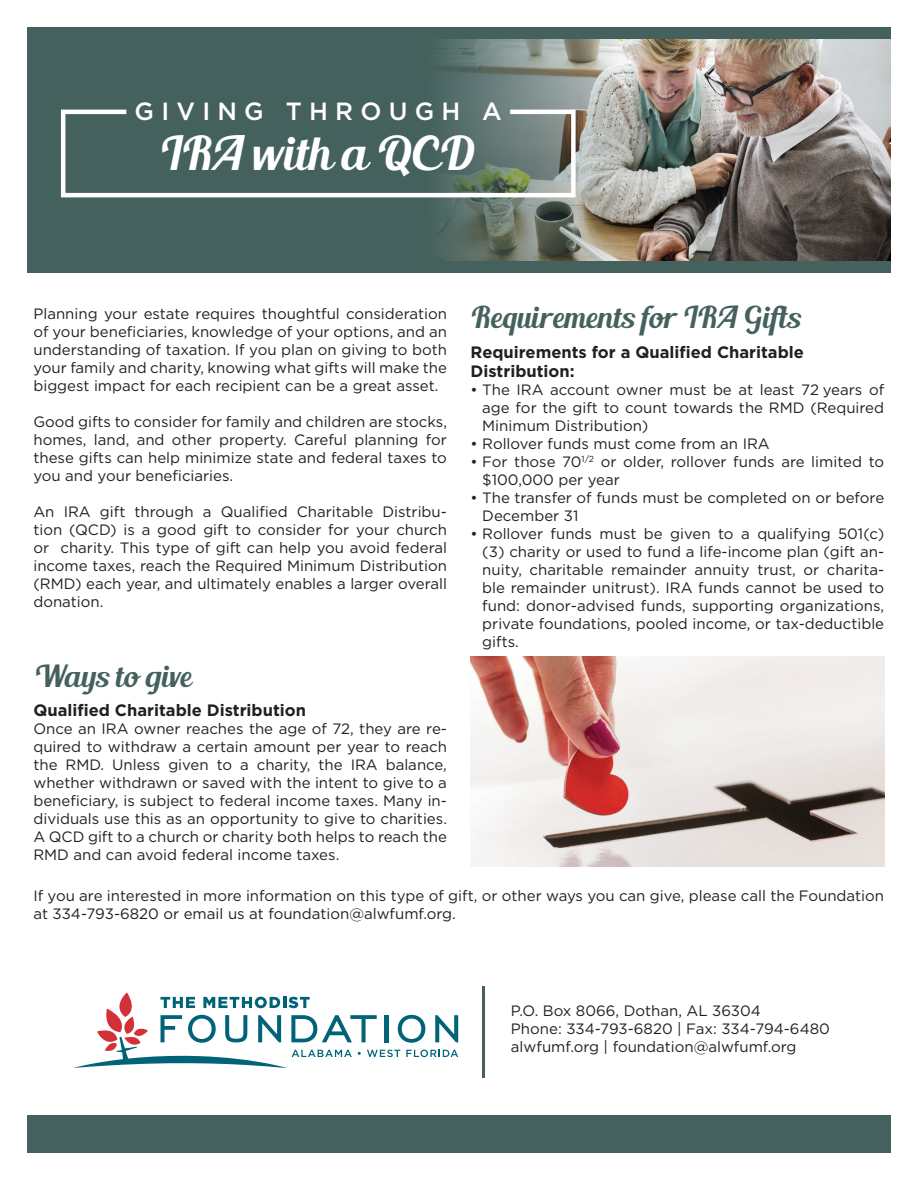
<style>
.page{position:relative;width:918px;height:1188px;background:#fff}
.page>*{position:absolute;margin:0;border:0;box-sizing:border-box;transform-origin:0 0}
.t1{font:46.5px "Blenda Script";color:#fff}
.t2{font:30px "Blenda Script";color:#44615d}
.t3{font:500 24.9px "Gotham HTF";letter-spacing:.29em;color:#fff}
.t4{font:700 16.5px/19.8px "Gotham HTF";color:#231f20}
.t5{font:15px/18px "Gotham HTF";color:#231f20;text-align:justify}
</style>
<div class="page">
<div style="left:27px;top:27px;width:864px;height:245px;background:#44615d"></div>
<img style="left:441px;top:39px;width:450px;height:221px">
<div style="left:27px;top:1115px;width:864px;height:38px;background:#44615d"></div>
<svg style="left:73px;top:992px;width:385px;height:76px"></svg>
<img style="left:471px;top:657px;width:413px;height:210px">
<hr style="left:483px;top:986px;width:2px;height:92px;background:#44615d">
<svg style="left:60px;top:107px;width:518px;height:93px"></svg>
<p class="t3" style="left:135px;top:97px;width:369px">GIVING THROUGH A</p>
<p class="t1" style="left:159px;top:123px;width:317px">IRA with a QCD</p>
<p class="t5" style="left:33px;top:305px;width:415px">Planning your estate requires thoughtful consideration of your beneficiaries, knowledge of your options, and an understanding of taxation. If you plan on giving to both your family and charity, knowing what gifts will make the biggest impact for each recipient can be a great asset.</p>
<p class="t5" style="left:33px;top:413px;width:415px">Good gifts to consider for family and children are stocks, homes, land, and other property. Careful planning for these gifts can help minimize state and federal taxes to you and your beneficiaries.</p>
<p class="t5" style="left:33px;top:503px;width:415px">An IRA gift through a Qualified Charitable Distribu&shy;tion (QCD) is a good gift to consider for your church or charity. This type of gift can help you avoid federal income taxes, reach the Required Minimum Distribution (RMD) each year, and ultimately enables a larger overall donation.</p>
<p class="t2" style="left:33px;top:657px;width:159px">Ways to give</p>
<p class="t4" style="left:33px;top:700px;width:274px">Qualified Charitable Distribution</p>
<p class="t5" style="left:33px;top:720px;width:415px">Once an IRA owner reaches the age of 72, they are re&shy;quired to withdraw a certain amount per year to reach the RMD. Unless given to a charity, the IRA balance, whether withdrawn or saved with the intent to give to a beneficiary, is subject to federal income taxes. Many in&shy;dividuals use this as an opportunity to give to charities.<br>A QCD gift to a church or charity both helps to reach the RMD and can avoid federal income taxes.</p>
<p class="t2" style="left:471px;top:298px;width:331px">Requirements for IRA Gifts</p>
<p class="t4" style="left:471px;top:342px;width:335px">Requirements for a Qualified Charitable<br>Distribution:</p>
<p class="t5" style="left:482px;top:381px;width:403px;text-indent:-12px">• The IRA account owner must be at least 72 years of age for the gift to count towards the RMD (Required Minimum Distribution)</p>
<p class="t5" style="left:471px;top:435px;width:301px">• Rollover funds must come from an IRA</p>
<p class="t5" style="left:482px;top:453px;width:403px;text-indent:-12px">• For those 70<sup>1/2</sup> or older, rollover funds are limited to $100,000 per year</p>
<p class="t5" style="left:482px;top:489px;width:403px;text-indent:-12px">• The transfer of funds must be completed on or before<br>December 31</p>
<p class="t5" style="left:482px;top:525px;width:403px;text-indent:-12px">• Rollover funds must be given to a qualifying 501(c) (3) charity or used to fund a life-income plan (gift an&shy;nuity, charitable remainder annuity trust, or charita&shy;ble remainder unitrust). IRA funds cannot be used to fund: donor-advised funds, supporting organizations, private foundations, pooled income, or tax-deductible gifts.</p>
<p class="t5" style="left:33px;top:886px;width:852px">If you are interested in more information on this type of gift, or other ways you can give, please call the Foundation at 334-793-6820 or email us at foundation@alwfumf.org.</p>
<p class="t5" style="left:511px;top:1002px;width:320px">P.O. Box 8066, Dothan, AL 36304<br>Phone: 334-793-6820 | Fax: 334-794-6480</p>
<p class="t5" style="left:511px;top:1038px;width:287px">alwfumf.org | foundation@alwfumf.org</p>
</div>
